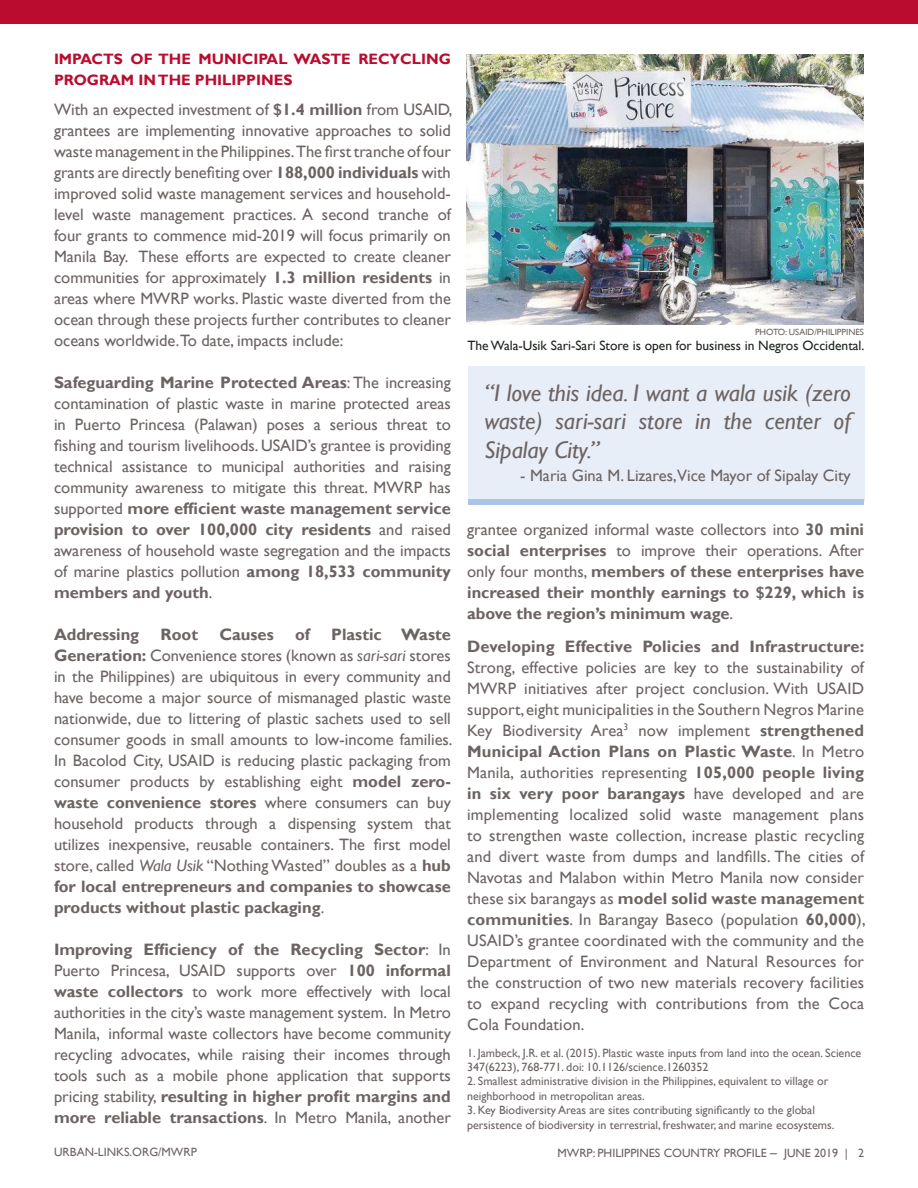
<style>
.page{position:relative;width:918px;height:1188px;background:#fff}
.page>*{position:absolute;margin:0;border:0;box-sizing:border-box;transform-origin:0 0}
.Pull_Quote{font:italic 24px/28.8px "Gill Sans";color:#6c6463;text-align:justify}
.Body_Paragraph{font:16.5px/21px "Gill Sans";color:#6c6463;text-align:justify}
.Body_Paragraph-2{font:700 16.5px/21px "Gill Sans";color:#6c6463;text-align:justify}
.Pull_Quote-2{font:16.5px "Gill Sans";color:#6c6463}
.Header_2_-_Subsectio{font:700 15px/21px "Gill Sans";color:#ba0c2f}
.Caption_Style{font:13.5px "Gill Sans";color:#1e251e}
.Caption_Style-2{font:12px/14.4px "Gill Sans";color:#6c6463}
.Photo_Credit_-_White{font:9px "Gill Sans";color:#6c6463}
.s1{font-weight:700}
.s2{font-style:italic}
.s3{font-weight:400}
.s4{font-size:13.5px;color:#6b6463}
</style>
<div class="page">
<img style="left:467px;top:54px;width:396px;height:271px">
<div style="left:0;top:0;width:918px;height:23px;background:#ba0c2f"></div>
<div style="left:468px;top:367px;width:396px;height:135px;background:#e8eef8"></div>
<div style="left:468px;top:499px;width:396px;height:6px;background:#a8c4e6"></div>
<p class="Header_2_-_Subsectio" style="left:54px;top:49px;width:398px">IMPACTS OF THE MUNICIPAL WASTE RECYCLING<br>PROGRAM IN THE PHILIPPINES</p>
<p class="Body_Paragraph" style="left:54px;top:99px;width:400px">With an expected investment of <span class="s1">$1.4 million</span> from USAID, grantees are implementing innovative approaches to solid waste management in the Philippines. The first tranche of four grants are directly benefiting over <span class="s1">188,000 individuals</span> with improved solid waste management services and household&shy;level waste management practices. A second tranche of four grants to commence mid-2019 will focus primarily on Manila Bay. These efforts are expected to create cleaner communities for approximately <span class="s1">1.3 million residents</span> in areas where MWRP works. Plastic waste diverted from the ocean through these projects further contributes to cleaner oceans worldwide.To date, impacts include:</p>
<p class="Body_Paragraph" style="left:54px;top:372px;width:398px"><span class="s1">Safeguarding Marine Protected Areas</span>: The increasing contamination of plastic waste in marine protected areas in Puerto Princesa (Palawan) poses a serious threat to fishing and tourism livelihoods. USAID’s grantee is providing technical assistance to municipal authorities and raising community awareness to mitigate this threat. MWRP has supported <span class="s1">more efficient waste management service provision to over 100,000 city residents</span> and raised awareness of household waste segregation and the impacts of marine plastics pollution <span class="s1">among 18,533 community members and youth</span>.</p>
<p class="Body_Paragraph-2" style="left:54px;top:624px;width:87px">Addressing</p>
<p class="Body_Paragraph-2" style="left:161px;top:624px;width:39px">Root</p>
<p class="Body_Paragraph-2" style="left:219px;top:624px;width:56px">Causes</p>
<p class="Body_Paragraph-2" style="left:295px;top:624px;width:16px">of</p>
<p class="Body_Paragraph" style="left:54px;top:624px;width:400px;text-indent:277px"><span class="s1">Plastic Waste Generation:</span> Convenience stores (known as <span class="s2">sari-sari</span> stores in the Philippines) are ubiquitous in every community and have become a major source of mismanaged plastic waste nationwide, due to littering of plastic sachets used to sell consumer goods in small amounts to low-income families.<br>In Bacolod City, USAID is reducing plastic packaging from consumer products by establishing eight <span class="s1">model zero&shy;waste convenience stores</span> where consumers can buy household products through a dispensing system that utilizes inexpensive, reusable containers. The first model store, called <span class="s2">Wala Usik</span> “Nothing Wasted” doubles as a <span class="s1">hub for local entrepreneurs and companies to showcase products without plastic packaging</span>.</p>
<p class="Body_Paragraph" style="left:54px;top:939px;width:398px"><span class="s1">Improving Efficiency of the Recycling Sector</span>: In Puerto Princesa, USAID supports over <span class="s1">100 informal waste collectors</span> to work more effectively with local authorities in the city’s waste management system. In Metro Manila, informal waste collectors have become community recycling advocates, while raising their incomes through tools such as a mobile phone application that supports pricing stability, <span class="s1">resulting in higher profit margins and more reliable transactions</span>. In Metro Manila, another</p>
<p class="Photo_Credit_-_White" style="left:755px;top:327px;width:110px">PHOTO: USAID/PHILIPPINES</p>
<p class="Caption_Style" style="left:467px;top:337px;width:399px">The Wala-Usik Sari-Sari Store is open for business in Negros Occidental.</p>
<p class="Pull_Quote" style="left:484px;top:379px;width:368px">“I love this idea. I want a wala usik (zero waste) sari-sari store in the center of Sipalay City.”</p>
<p class="Pull_Quote-2" style="left:520px;top:466px;width:332px">- Maria Gina M. Lizares,Vice Mayor of Sipalay City</p>
<p class="Body_Paragraph-2" style="left:467px;top:519px;width:398px"><span class="s3">grantee organized informal waste collectors into</span> 30 mini social enterprises <span class="s3">to improve their operations. After only four months,</span> members of these enterprises have increased their monthly earnings to $229, which is above the region’s minimum wage<span class="s3">.</span></p>
<p class="Body_Paragraph" style="left:467px;top:636px;width:400px"><span class="s1">Developing Effective Policies and Infrastructure:<br></span>Strong, effective policies are key to the sustainability of MWRP initiatives after project conclusion. With USAID support, eight municipalities in the Southern Negros Marine Key Biodiversity Area<sup>3</sup> now implement <span class="s1">strengthened Municipal Action Plans on Plastic Waste</span>. In Metro Manila, authorities representing <span class="s1">105,000 people living in six very poor barangays</span> have developed and are implementing localized solid waste management plans to strengthen waste collection, increase plastic recycling and divert waste from dumps and landfills. The cities of Navotas and Malabon within Metro Manila now consider these six barangays as <span class="s1">model solid waste management communities</span>. In Barangay Baseco (population <span class="s1">60,000</span>), USAID’s grantee coordinated with the community and the Department of Environment and Natural Resources for the construction of two new materials recovery facilities to expand recycling with contributions from the Coca Cola Foundation.</p>
<p class="Caption_Style-2" style="left:467px;top:1046px;width:396px">1. Jambeck, J.R. et al. (2015). Plastic waste inputs from land into the ocean. Science<br>347(6223), 768-771. doi: 10.1126/science.1260352</p>
<p class="Caption_Style-2" style="left:467px;top:1074px;width:363px">2. Smallest administrative division in the Philippines, equivalent to village or neighborhood in metropolitan areas.</p>
<p class="Caption_Style-2" style="left:467px;top:1103px;width:369px">3. Key Biodiversity Areas are sites contributing significantly to the global persistence of biodiversity in terrestrial, freshwater, and marine ecosystems.</p>
<p class="Caption_Style-2" style="left:54px;top:1145px;width:144px">URBAN-LINKS.ORG/MWRP</p>
<p class="Caption_Style-2" style="left:558px;top:1146px;width:308px">MWRP: PHILIPPINES COUNTRY PROFILE <span class="s4">–</span> JUNE 2019 | 2</p>
</div>
